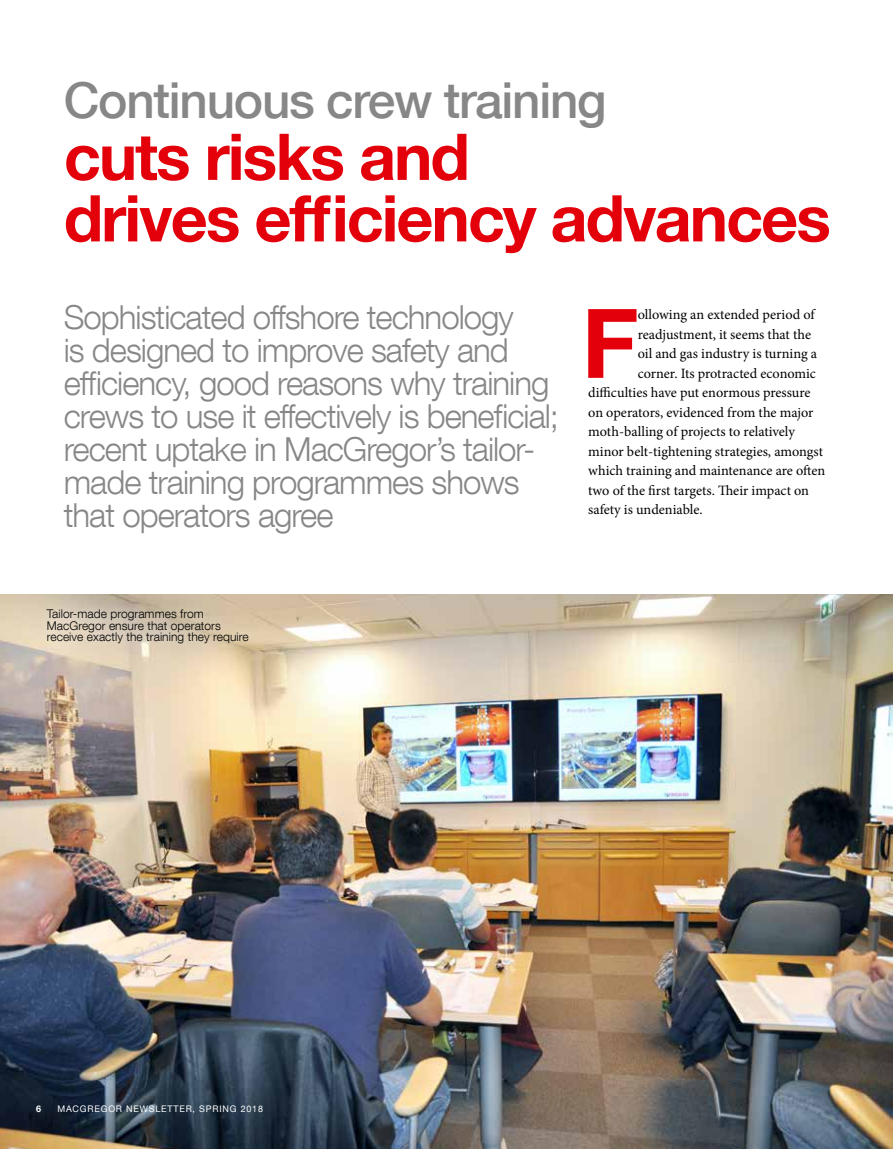
<style>
.page{position:relative;width:893px;height:1149px;background:#fff}
.page>*{position:absolute;margin:0;border:0;box-sizing:border-box;transform-origin:0 0}
.t1{font:700 96.15px "Helvetica Neue LT Com";color:#e3000b}
.t2{font:700 64.5px/61.5px "Helvetica Neue LT Com";letter-spacing:-.03em;color:#e3000b}
.t3{font:500 49.5px "Helvetica Neue LT Com";letter-spacing:-.025em;color:#868786}
.t4{font:300 33px/33px "Helvetica Neue LT Com";letter-spacing:-.03em;color:#868786}
.t5{font:14.25px "Minion Pro";letter-spacing:-.005em;color:#000}
.t6{font:300 12px/11.2px "Helvetica Neue LT Com";letter-spacing:.005em;color:#000}
.t7{font:9px "Helvetica Neue LT Com";letter-spacing:.09em;color:#fff}
.t8{font:700 9px "Helvetica Neue LT Com";color:#fff}
</style>
<div class="page">
<img style="left:0;top:594px;width:893px;height:554px">
<div style="left:38px;top:600px;width:219px;height:52px;background:#fff;opacity:.75"></div>
<h3 class="t3" style="left:64px;top:71px;width:544px">Continuous crew training</h3>
<h2 class="t2" style="left:64px;top:124px;width:769px">cuts risks and<br>drives efficiency advances</h2>
<p class="t4" style="left:64px;top:300px;width:497px">Sophisticated offshore technology<br>is designed to improve safety and efficiency, good reasons why training crews to use it effectively is beneficial; recent uptake in MacGregor’s tailor&shy;made training programmes shows that operators agree</p>
<p class="t6" style="left:47px;top:608px;width:203px">Tailor-made programmes from<br>MacGregor ensure that operators receive exactly the training they require</p>
<h1 class="t1" style="left:582px;top:283px;width:59px">F</h1>
<p class="t5" style="left:638px;top:305px;width:179px">ollowing an extended period of</p>
<p class="t5" style="left:638px;top:324px;width:175px">readjustment, it seems that the</p>
<p class="t5" style="left:638px;top:344px;width:181px">oil and gas industry is turning a</p>
<p class="t5" style="left:638px;top:363px;width:180px">corner. Its protracted economic</p>
<p class="t5" style="left:588px;top:383px;width:224px">difficulties have put enormous pressure</p>
<p class="t5" style="left:588px;top:402px;width:227px">on operators, evidenced from the major</p>
<p class="t5" style="left:588px;top:422px;width:208px">moth-balling of projects to relatively</p>
<p class="t5" style="left:588px;top:441px;width:236px">minor belt-tightening strategies, amongst</p>
<p class="t5" style="left:588px;top:461px;width:239px">which training and maintenance are often</p>
<p class="t5" style="left:588px;top:480px;width:222px">two of the first targets. Their impact on</p>
<p class="t5" style="left:588px;top:500px;width:116px">safety is undeniable.</p>
<p class="t8" style="left:36px;top:1102px;width:6px">6</p>
<p class="t7" style="left:57px;top:1102px;width:207px">MACGREGOR NEWSLETTER, SPRING 2018</p>
</div>
